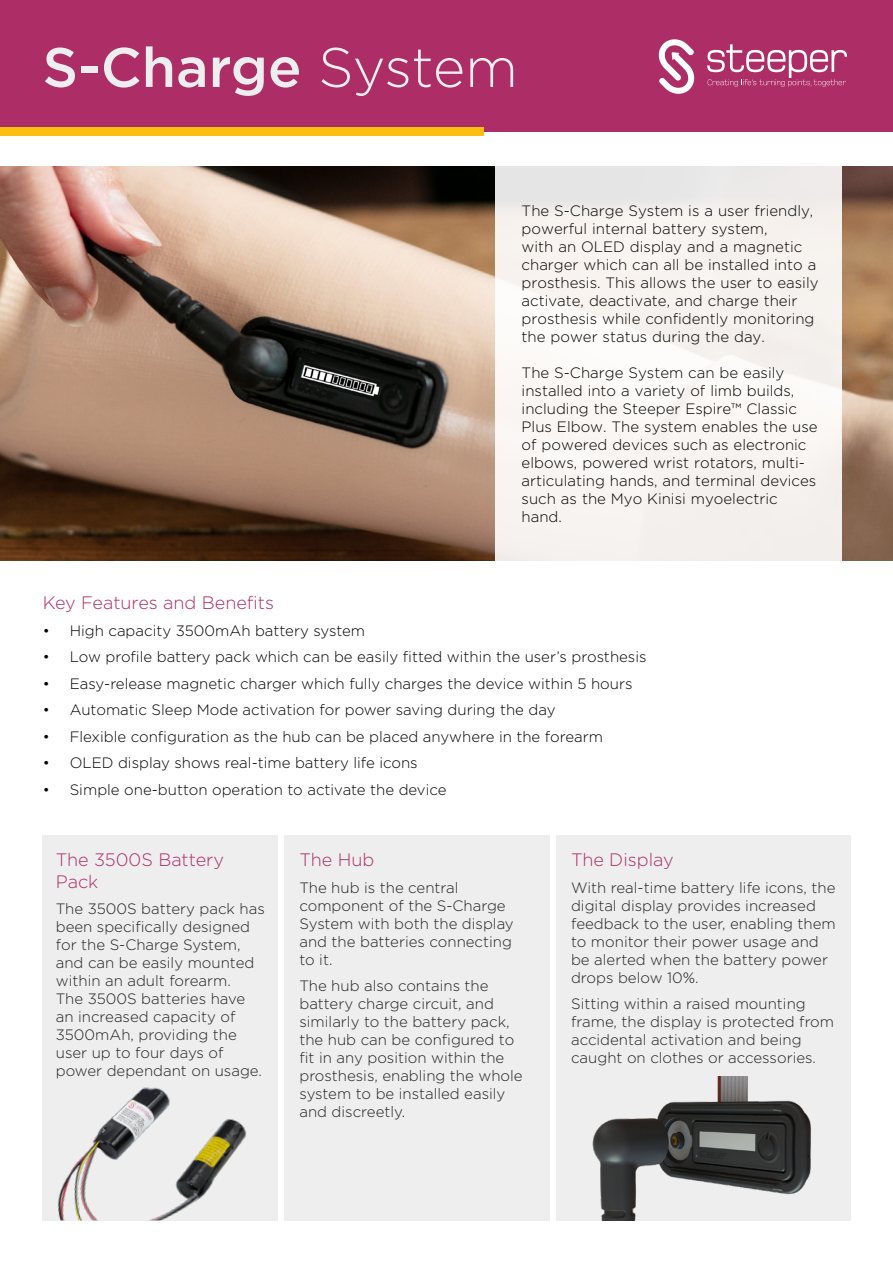
<style>
.page{position:relative;width:893px;height:1263px;background:#fff}
.page>*{position:absolute;margin:0;border:0;box-sizing:border-box;transform-origin:0 0}
.t1{font:500 55.5px "Gotham";color:#eeeeef}
.t2{font:300 18px/21.6px "Gotham";color:#ad2d66}
.Product_Page_Body_te{font:300 15px/18px "Gotham";color:#000}
.t3{font:300 15px/18px "Gotham";color:#231f20}
.s1{font-weight:300}
.s2{color:#000}
</style>
<div class="page">
<div style="left:0;top:0;width:893px;height:132px;background:#ad2d66"></div>
<div style="left:0;top:128px;width:484px;height:8px;background:#fdbe12"></div>
<img style="left:0;top:166px;width:893px;height:394px">
<svg style="left:658px;top:39px;width:37px;height:55px"></svg>
<svg style="left:707px;top:44px;width:140px;height:43px"></svg>
<svg style="left:495px;top:166px;width:347px;height:395px;fill:#f7f3ef"></svg>
<div style="left:285px;top:835px;width:265px;height:385px;background:#eeeeef"></div>
<div style="left:43px;top:835px;width:235px;height:385px;background:#eeeeef"></div>
<div style="left:556px;top:835px;width:294px;height:385px;background:#eeeeef"></div>
<img style="left:592px;top:1076px;width:220px;height:144px">
<img style="left:57px;top:1087px;width:190px;height:133px">
<p class="t1" style="left:43px;top:31px;width:477px">S-Charge <span class="s1">System</span></p>
<p class="Product_Page_Body_te" style="left:522px;top:201px;width:298px">The S-Charge System is a user friendly, powerful internal battery system,<br>with an OLED display and a magnetic charger which can all be installed into a prosthesis. This allows the user to easily activate, deactivate, and charge their prosthesis while confidently monitoring the power status during the day.</p>
<p class="Product_Page_Body_te" style="left:522px;top:363px;width:297px">The S-Charge System can be easily installed into a variety of limb builds, including the Steeper Espire™ Classic Plus Elbow. The system enables the use of powered devices such as electronic elbows, powered wrist rotators, multi&shy;articulating hands, and terminal devices such as the Myo Kinisi myoelectric hand.</p>
<p class="t2" style="left:43px;top:592px;width:233px">Key Features and Benefits</p>
<p class="Product_Page_Body_te" style="left:43px;top:621px;width:324px">• High capacity 3500mAh battery system</p>
<p class="Product_Page_Body_te" style="left:43px;top:648px;width:605px">• Low profile battery pack which can be easily fitted within the user’s prosthesis</p>
<p class="Product_Page_Body_te" style="left:43px;top:674px;width:591px">• Easy-release magnetic charger which fully charges the device within 5 hours</p>
<p class="Product_Page_Body_te" style="left:43px;top:701px;width:514px">• Automatic Sleep Mode activation for power saving during the day</p>
<p class="Product_Page_Body_te" style="left:43px;top:727px;width:562px">• Flexible configuration as the hub can be placed anywhere in the forearm</p>
<p class="Product_Page_Body_te" style="left:43px;top:754px;width:376px">• OLED display shows real-time battery life icons</p>
<p class="Product_Page_Body_te" style="left:43px;top:780px;width:405px">• Simple one-button operation to activate the device</p>
<p class="t2" style="left:56px;top:848px;width:170px">The 3500S Battery<br>Pack</p>
<p class="t3" style="left:56px;top:899px;width:210px">The 3500S battery pack has been specifically designed for the S-Charge System, and can be easily mounted within an adult forearm.<br>The 3500S batteries have an increased capacity of<br>3500mAh, providing the user up to four days of power dependant on usage.</p>
<p class="t2" style="left:299px;top:848px;width:76px">The Hub</p>
<p class="t3" style="left:299px;top:878px;width:216px">The hub is the central component of the S-Charge<br>System with both the display and the batteries connecting to it.</p>
<p class="t3" style="left:299px;top:976px;width:225px">The hub also contains the battery charge circuit, and similarly to the battery pack, the hub can be configured to fit in any position within the prosthesis, enabling the whole system to be installed easily and discreetly<span class="s2">.</span></p>
<p class="t2" style="left:571px;top:848px;width:104px">The Display</p>
<p class="t3" style="left:571px;top:878px;width:266px">With real-time battery life icons, the digital display provides increased feedback to the user, enabling them to monitor their power usage and be alerted when the battery power drops below 10%.</p>
<p class="t3" style="left:571px;top:994px;width:265px">Sitting within a raised mounting frame, the display is protected from accidental activation and being caught on clothes or accessories.</p>
</div>
